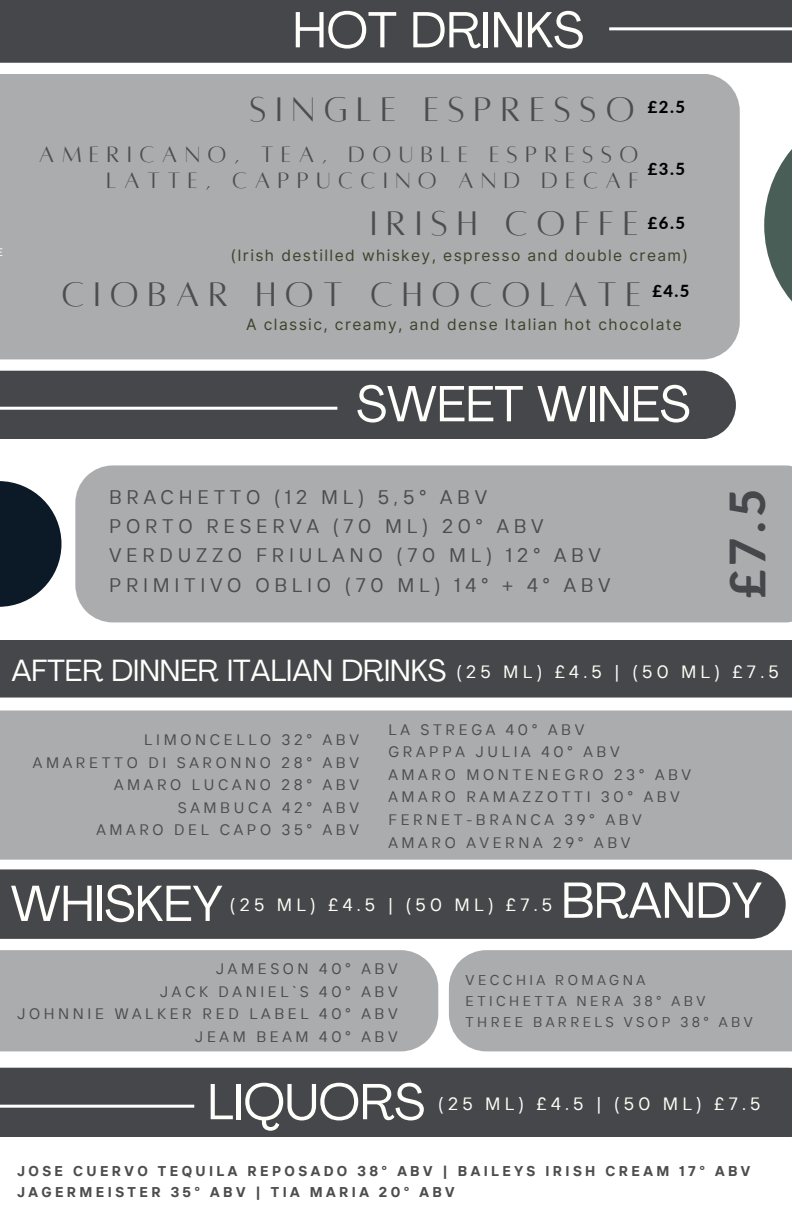
<style>
.page{position:relative;width:792px;height:1224px;background:#fff}
.page>*{position:absolute;margin:0;border:0;box-sizing:border-box;transform-origin:0 0}
.t1{font:50px "Agrandir";color:#fffefa}
.t2{font:800 48.6px "Lato";color:#45474b}
.t3{font:37.6px "Alta regular";letter-spacing:.24em;color:#4d4d4d}
.t4{font:30.3px "Agrandir";color:#fffefa}
.t5{font:24.5px/25.5px "Alta regular";letter-spacing:.305em;color:#4d4d4d;text-align:right}
.t6{font:19.6px "TT Interphases";letter-spacing:.24em;color:#4d4d4d}
.t7{font:17.8px "TT Interphases";letter-spacing:.24em;color:#fffdf5}
.t8{font:800 16.6px "Lato";color:#000}
.t9{font:15.6px "Inter";letter-spacing:.09em;color:#3d422a}
.t10{font:15.2px "TT Interphases";letter-spacing:.24em;color:#4d4d4d}
.t11{font:700 14.2px "TT Interphases";letter-spacing:.24em;color:#4d4d4d}
.t12{font:14.2px "TT Interphases";letter-spacing:.24em;color:#4d4d4d}
</style>
<div class="page">
<div style="left:0;top:0;width:792px;height:63px;background:#45474b"></div>
<div style="left:0;top:74px;width:740px;height:285px;background:#abacae"></div>
<div style="left:0;top:371px;width:736px;height:68px;background:#45474b"></div>
<div style="left:75px;top:465px;width:717px;height:157px;background:#abacae"></div>
<svg style="left:0;top:481px;width:61px;height:126px;fill:#0c1a28"></svg>
<svg style="left:764px;top:149px;width:28px;height:153px;fill:#495e57"></svg>
<hr style="left:609px;top:27px;width:183px;height:3px;background:#fff">
<div style="left:0;top:640px;width:792px;height:58px;background:#45474b"></div>
<hr style="left:0;top:407px;width:337px;height:3px;background:#fff">
<div style="left:0;top:710px;width:792px;height:150px;background:#abacae"></div>
<div style="left:0;top:869px;width:786px;height:70px;background:#45474b"></div>
<div style="left:0;top:950px;width:438px;height:101px;background:#abacae"></div>
<div style="left:449px;top:950px;width:343px;height:101px;background:#abacae"></div>
<div style="left:0;top:1068px;width:792px;height:69px;background:#45474b"></div>
<hr style="left:0;top:1105px;width:194px;height:3px;background:#fff">
<h4 class="t1" style="left:293px;top:10px;width:293px">HOT DRINKS</h4>
<h1 class="t3" style="left:250px;top:91px;width:387px">SINGLE eSPRESSO</h1>
<p class="t5" style="left:39px;top:142px;width:601px">AMERICANO, TEA, DOUBLE ESPRESSO<br>LATTE, CAPPUCCINO AND DECAF</p>
<h3 class="t8" style="left:648px;top:96px;width:39px">£2.5</h3>
<p class="t8" style="left:648px;top:159px;width:39px">£3.5</p>
<h1 class="t3" style="left:370px;top:205px;width:270px">IRISH COFFE</h1>
<p class="t9" style="left:230px;top:246px;width:459px">(Irish destilled whiskey, espresso and double cream)</p>
<p class="t8" style="left:648px;top:213px;width:39px">£6.5</p>
<p class="t3" style="left:61px;top:276px;width:581px">CIOBAR HOT CHOCOLATE</p>
<p class="t8" style="left:652px;top:280px;width:39px">£4.5</p>
<h2 class="t9" style="left:246px;top:315px;width:437px">A classic, creamy, and dense Italian hot chocolate</h2>
<p class="t1" style="left:356px;top:384px;width:335px">SWEET WINES</p>
<h6 class="t6" style="left:109px;top:484px;width:380px">BRACHETTO (12 ML) 5,5° ABV</h6>
<p class="t6" style="left:109px;top:514px;width:436px">PORTO RESERVA (70 ML) 20° ABV</p>
<h3 class="t6" style="left:109px;top:543px;width:493px">VERDUZZO FRIULANO (70 ML) 12° ABV</h3>
<p class="t6" style="left:109px;top:572px;width:503px">PRIMITIVO OBLIO (70 ML) 14° + 4° ABV</p>
<p class="t2" style="left:718px;top:598px;width:111px;rotate:-90deg">£7.5</p>
<p class="t4" style="left:11px;top:658px;width:436px">AFTER DINNER ITALIAN DRINKS</p>
<p class="t7" style="left:457px;top:661px;width:324px">(25 ML) £4.5 | (50 ML) £7.5</p>
<p class="t10" style="left:144px;top:730px;width:216px">LIMONCELLO 32° ABV</p>
<p class="t10" style="left:33px;top:752px;width:328px">AMARETTO DI SARONNO 28° ABV</p>
<p class="t10" style="left:114px;top:775px;width:246px">AMARO LUCANO 28° ABV</p>
<p class="t10" style="left:178px;top:797px;width:183px">SAMBUCA 42° ABV</p>
<p class="t10" style="left:96px;top:820px;width:264px">AMARO DEL CAPO 35° ABV</p>
<h5 class="t10" style="left:388px;top:719px;width:197px">LA STREGA 40° ABV</h5>
<p class="t10" style="left:388px;top:742px;width:233px">GRAPPA JULIA 40° ABV</p>
<p class="t10" style="left:388px;top:765px;width:304px">AMARO MONTENEGRO 23° ABV</p>
<p class="t10" style="left:388px;top:787px;width:293px">AMARO RAMAZZOTTI 30° ABV</p>
<p class="t10" style="left:388px;top:810px;width:255px">FERNET-BRANCA 39° ABV</p>
<p class="t10" style="left:388px;top:832px;width:244px">AMARO AVERNA 29° ABV</p>
<p class="t1" style="left:11px;top:883px;width:214px">WHISKEY</p>
<h1 class="t7" style="left:230px;top:893px;width:324px">(25 ML) £4.5 | (50 ML) £7.5</h1>
<p class="t1" style="left:561px;top:880px;width:202px">BRANDY</p>
<h1 class="t10" style="left:216px;top:959px;width:183px">JAMESON 40° ABV</h1>
<p class="t10" style="left:160px;top:981px;width:239px">JACK DANIEL`S 40° ABV</p>
<p class="t10" style="left:17px;top:1004px;width:382px">JOHNNIE WALKER RED LABEL 40° ABV</p>
<p class="t10" style="left:195px;top:1026px;width:204px">JEAM BEAM 40° ABV</p>
<p class="t12" style="left:466px;top:971px;width:181px">VECCHIA ROMAGNA</p>
<p class="t12" style="left:466px;top:992px;width:241px">ETICHETTA NERA 38° ABV</p>
<p class="t12" style="left:466px;top:1013px;width:289px">THREE BARRELS VSOP 38° ABV</p>
<p class="t1" style="left:208px;top:1082px;width:219px">LIQUORS</p>
<h1 class="t7" style="left:438px;top:1092px;width:324px">(25 ML) £4.5 | (50 ML) £7.5</h1>
<p class="t11" style="left:17px;top:1161px;width:735px">JOSE CUERVO TEQUILA REPOSADO 38° ABV | BAILEYS IRISH CREAM 17° ABV</p>
<p class="t11" style="left:17px;top:1182px;width:439px">JAGERMEISTER 35° ABV | TIA MARIA 20° ABV</p>
</div>
